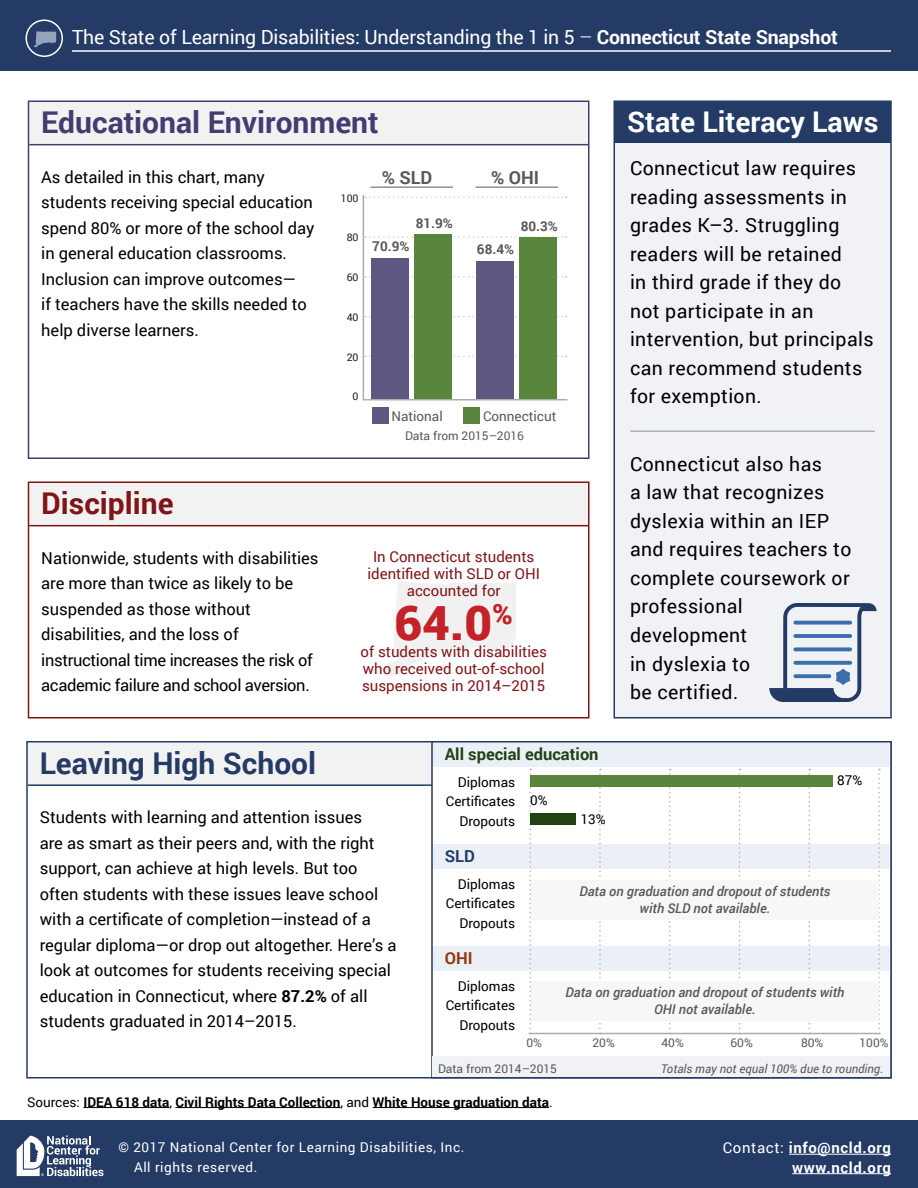
<style>
.page{position:relative;width:918px;height:1188px;background:#fff}
.page>*{position:absolute;margin:0;border:0;box-sizing:border-box;transform-origin:0 0}
.t1{font:900 48px "Roboto";color:#c32328}
.t2{font:700 30px "Roboto";color:#423d70}
.t3{font:700 30px "Roboto";color:#243b65}
.t4{font:700 30px "Roboto";color:#801517}
.t5{font:700 28.5px "Roboto";color:#fff}
.t6{font:19.5px/28.5px "Roboto";letter-spacing:.02em;color:#000}
.t7{font:19.5px "Roboto";letter-spacing:-.01em;color:#fff}
.t8{font:700 18px "Roboto";color:#595959}
.t9{font:16.5px/25.5px "Roboto";color:#000}
.t10{font:700 16.5px "Roboto";color:#214212}
.t11{font:700 16.5px "Roboto";color:#243b65}
.t12{font:700 16.5px "Roboto";color:#913810}
.t13{font:15px/17.2px "Roboto";color:#801517;text-align:center}
.t14{font:700 15px/19.5px "Roboto";letter-spacing:.04em;color:#fff;text-align:right}
.t15{font:italic 500 13.5px/17.2px "Roboto";color:#595959;text-align:center}
.t16{font:13.5px/19.5px "Roboto";color:#000;text-align:right}
.t17{font:700 13.5px "Roboto";color:#000}
.t18{font:13.5px/19.5px "Roboto";letter-spacing:.04em;color:#fff}
.t19{font:700 13.5px "Roboto";color:#58585a}
.t20{font:13.5px "Roboto";color:#595959}
.t21{font:12px "Roboto";color:#595959}
.t22{font:italic 12px "Roboto";color:#595959}
.t23{font:10.5px "Roboto";color:#241f21}
.s1{font-weight:300}
.s2{font-weight:700}
.s3{font-weight:400}
</style>
<div class="page">
<hr style="left:83px;top:1107px;width:86px;height:1px;background:#000">
<hr style="left:175px;top:1107px;width:165px;height:1px;background:#000">
<hr style="left:373px;top:1107px;width:176px;height:1px;background:#000">
<div style="left:29px;top:102px;width:559px;height:43px;background:#f2f2f2"></div>
<hr style="left:29px;top:144px;width:559px;height:1px;background:#423d70">
<div style="left:28px;top:100px;width:562px;height:359px;border:2px solid #423d70"></div>
<div style="left:29px;top:483px;width:559px;height:43px;background:#f2f2f2"></div>
<hr style="left:29px;top:525px;width:559px;height:1px;background:#801517">
<div style="left:28px;top:482px;width:562px;height:236px;border:2px solid #801517"></div>
<div style="left:0;top:1120px;width:918px;height:68px;background:#243b65"></div>
<hr style="left:789px;top:1154px;width:102px;height:1px;background:#fff">
<hr style="left:792px;top:1173px;width:99px;height:1px;background:#fff">
<svg style="left:17px;top:1136px;width:86px;height:40px"></svg>
<hr style="left:370px;top:187px;width:83px;height:1px;background:#595959">
<hr style="left:476px;top:187px;width:82px;height:1px;background:#595959">
<svg style="left:382px;top:582px;width:134px;height:94px"></svg>
<div style="left:28px;top:742px;width:862px;height:43px;background:#f2f2f2"></div>
<hr style="left:28px;top:784px;width:862px;height:2px;background:#243b65">
<div style="left:614px;top:101px;width:277px;height:617px;background:#f0f2f5"></div>
<div style="left:615px;top:102px;width:275px;height:41px;background:#243b65"></div>
<div style="left:614px;top:100px;width:278px;height:618px;border:2px solid #243b65"></div>
<svg style="left:769px;top:603px;width:108px;height:99px"></svg>
<svg style="left:362px;top:195px;width:206px;height:206px"></svg>
<hr style="left:630px;top:430px;width:245px;height:2px;background:#aab1c0">
<div style="left:432px;top:742px;width:459px;height:336px;background:#fff"></div>
<div style="left:433px;top:742px;width:457px;height:25px;background:#ebf0f7"></div>
<div style="left:433px;top:844px;width:457px;height:25px;background:#ebf0f7"></div>
<div style="left:433px;top:946px;width:457px;height:25px;background:#ebf0f7"></div>
<div style="left:431px;top:741px;width:461px;height:337px;border:2px solid #243b65"></div>
<div style="left:433px;top:1056px;width:457px;height:21px;background:#f0f2f5"></div>
<svg style="left:599px;top:769px;width:2px;height:264px"></svg>
<svg style="left:739px;top:769px;width:1px;height:264px"></svg>
<svg style="left:669px;top:769px;width:2px;height:264px"></svg>
<svg style="left:809px;top:769px;width:1px;height:264px"></svg>
<svg style="left:878px;top:769px;width:2px;height:264px"></svg>
<svg style="left:529px;top:769px;width:2px;height:264px"></svg>
<hr style="left:529px;top:1033px;width:351px;height:1px;background:#acacac">
<div style="left:530px;top:775px;width:303px;height:12px;background:#59853d"></div>
<div style="left:530px;top:813px;width:45px;height:12px;background:#214212"></div>
<div style="left:531px;top:981px;width:348px;height:40px;background:#f7f7f7"></div>
<div style="left:531px;top:880px;width:348px;height:40px;background:#f7f7f7"></div>
<div style="left:372px;top:407px;width:16px;height:17px;background:#5e5782"></div>
<div style="left:464px;top:407px;width:16px;height:17px;background:#59853d"></div>
<div style="left:0;top:0;width:918px;height:69px;background:#243b65"></div>
<hr style="left:72px;top:50px;width:819px;height:2px;background:#fff">
<div style="left:26px;top:20px;width:37px;height:37px;border:2px solid #fff;border-radius:50%"></div>
<svg style="left:34px;top:31px;width:22px;height:16px"></svg>
<p class="t7" style="left:72px;top:23px;width:767px">The State of Learning Disabilities: Understanding the 1 in 5 <span class="s1">–</span> <span class="s2">Connecticut State Snapshot</span></p>
<h2 class="t2" style="left:41px;top:102px;width:339px">Educational Environment</h2>
<p class="t9" style="left:41px;top:164px;width:275px">As detailed in this chart, many students receiving special education spend 80% or more of the school day in general education classrooms.<br>Inclusion can improve outcomes—<br>if teachers have the skills needed to help diverse learners.</p>
<p class="t8" style="left:382px;top:165px;width:52px">% SLD</p>
<p class="t8" style="left:491px;top:165px;width:50px">% OHI</p>
<p class="t23" style="left:341px;top:190px;width:19px">100</p>
<p class="t23" style="left:347px;top:230px;width:13px">80</p>
<p class="t23" style="left:347px;top:270px;width:13px">60</p>
<p class="t23" style="left:347px;top:310px;width:13px">40</p>
<p class="t23" style="left:347px;top:349px;width:13px">20</p>
<p class="t23" style="left:353px;top:389px;width:7px">0</p>
<p class="t19" style="left:416px;top:214px;width:39px">81.9%</p>
<p class="t19" style="left:521px;top:217px;width:39px">80.3%</p>
<p class="t19" style="left:372px;top:236px;width:39px">70.9%</p>
<p class="t19" style="left:477px;top:239px;width:39px">68.4%</p>
<p class="t20" style="left:391px;top:406px;width:53px">National</p>
<p class="t20" style="left:483px;top:406px;width:75px">Connecticut</p>
<h2 class="t4" style="left:41px;top:483px;width:134px">Discipline</h2>
<p class="t9" style="left:41px;top:545px;width:279px">Nationwide, students with disabilities are more than twice as likely to be suspended as those without disabilities, and the loss of instructional time increases the risk of academic failure and school aversion.</p>
<p class="t21" style="left:405px;top:427px;width:121px">Data from 2015–2016</p>
<p class="t13" style="left:368px;top:547px;width:174px">In Connecticut students identified with SLD or OHI accounted for</p>
<h1 class="t1" style="left:394px;top:589px;width:120px">64.0<sup>%</sup></h1>
<p class="t13" style="left:361px;top:642px;width:188px;text-align:left">of students with disabilities who received out-of-school suspensions in 2014–2015</p>
<h3 class="t5" style="left:627px;top:102px;width:253px">State Literacy Laws</h3>
<p class="t6" style="left:630px;top:153px;width:245px">Connecticut law requires reading assessments in grades K–3. Struggling readers will be retained<br>in third grade if they do not participate in an intervention, but principals can recommend students for exemption.</p>
<p class="t6" style="left:630px;top:449px;width:223px">Connecticut also has<br>a law that recognizes dyslexia within an IEP and requires teachers to complete coursework or professional development<br>in dyslexia to<br>be certified.</p>
<h2 class="t3" style="left:40px;top:742px;width:278px">Leaving High School</h2>
<p class="t9" style="left:40px;top:804px;width:358px">Students with learning and attention issues<br>are as smart as their peers and, with the right support, can achieve at high levels. But too often students with these issues leave school with a certificate of completion—instead of a regular diploma—or drop out altogether. Here’s a look at outcomes for students receiving special education in Connecticut, where <span class="s2">87.2%</span> of all students graduated in 2014–2015.</p>
<p class="t10" style="left:445px;top:742px;width:155px">All special education</p>
<p class="t16" style="left:446px;top:772px;width:71px">Diplomas<br>Certificates<br>Dropouts</p>
<p class="t11" style="left:445px;top:844px;width:32px">SLD</p>
<p class="t16" style="left:446px;top:874px;width:71px">Diplomas<br>Certificates<br>Dropouts</p>
<p class="t12" style="left:445px;top:946px;width:29px">OHI</p>
<p class="t16" style="left:446px;top:976px;width:71px">Diplomas<br>Certificates<br>Dropouts</p>
<p class="t21" style="left:526px;top:1034px;width:17px">0%</p>
<p class="t21" style="left:592px;top:1034px;width:24px">20%</p>
<p class="t21" style="left:662px;top:1034px;width:24px">40%</p>
<p class="t21" style="left:730px;top:1034px;width:24px">60%</p>
<p class="t21" style="left:801px;top:1034px;width:24px">80%</p>
<p class="t21" style="left:860px;top:1034px;width:31px">100%</p>
<p class="t21" style="left:438px;top:1060px;width:121px">Data from 2014–2015</p>
<p class="t22" style="left:661px;top:1060px;width:224px">Totals may not equal 100% due to rounding.</p>
<p class="t16" style="left:837px;top:770px;width:27px">87%</p>
<p class="t16" style="left:530px;top:790px;width:19px">0%</p>
<p class="t16" style="left:581px;top:809px;width:27px">13%</p>
<p class="t15" style="left:579px;top:882px;width:253px">Data on graduation and dropout of students with SLD not available.</p>
<p class="t15" style="left:566px;top:983px;width:280px">Data on graduation and dropout of students with<br>OHI not available.</p>
<p class="t17" style="left:27px;top:1092px;width:527px"><span class="s3">Sources:</span> IDEA 618 data<span class="s3">,</span> Civil Rights Data Collection<span class="s3">, and</span> White House graduation data<span class="s3">.</span></p>
<p class="t18" style="left:134px;top:1137px;width:332px;text-indent:-16px">© 2017 National Center for Learning Disabilities, Inc.<br>All rights reserved.</p>
<p class="t14" style="left:723px;top:1137px;width:170px"><span class="s3">Contact:</span> info@ncld.org www.ncld.org</p>
</div>
